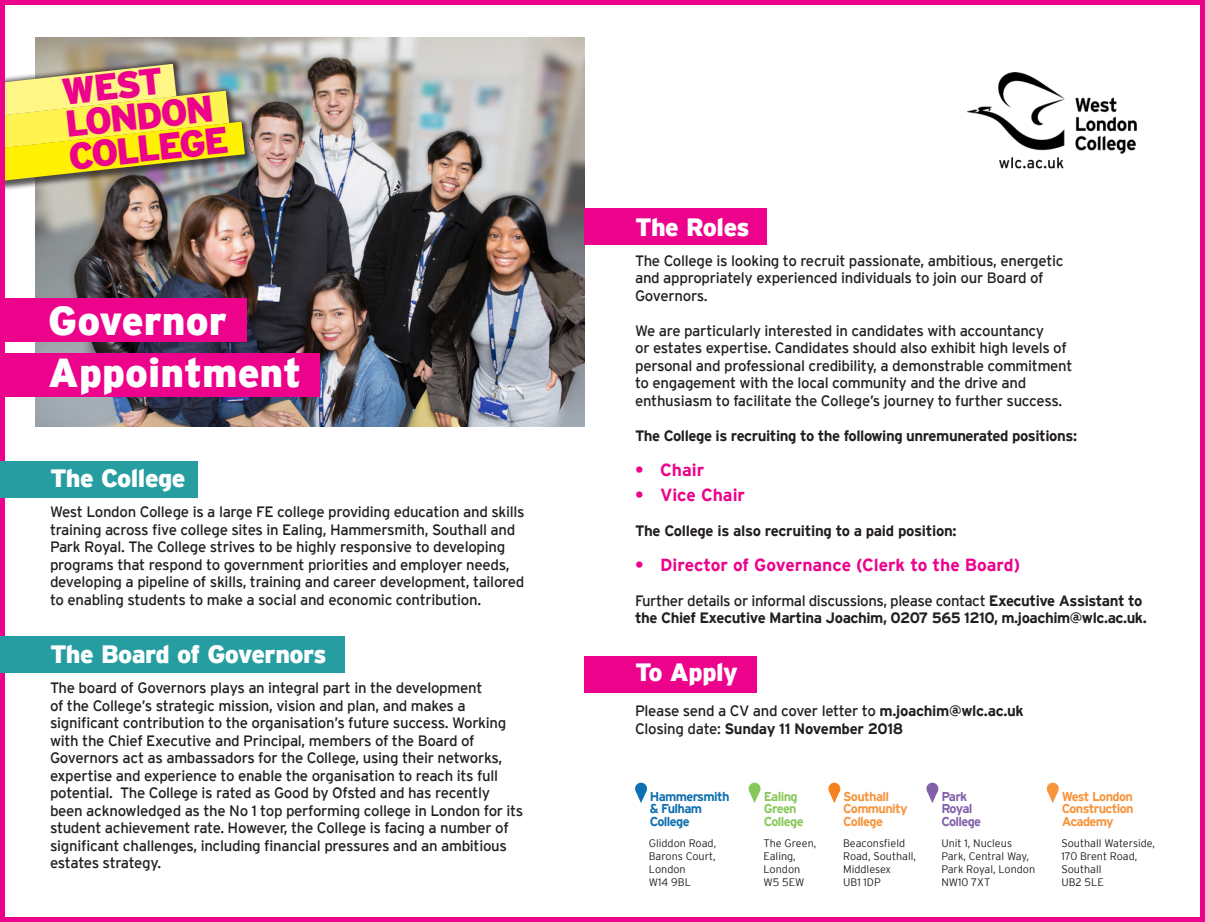
<style>
.page{position:relative;width:1205px;height:922px;background:#fff}
.page>*{position:absolute;margin:0;border:0;box-sizing:border-box;transform-origin:0 0}
.t1{font:900 40.25px/51.8px "Interstate";color:#fff}
.t2{font:900 37px "Interstate";color:#ed028c}
.t3{font:900 25px "Interstate";letter-spacing:-.02em;color:#fff}
.t4{font:700 17.5px "Interstate";color:#ed028c}
.t5{font:15px/17.5px "Interstate";letter-spacing:-.02em;color:#231f20}
.t6{font:700 15px/17.5px "Interstate";letter-spacing:-.03em;color:#231f20}
.t7{font:700 12.75px/12.8px "Interstate";letter-spacing:-.05em;color:#f7943c}
.t8{font:700 12.75px/12.8px "Interstate";letter-spacing:-.05em;color:#0e70b0}
.t9{font:700 12.75px/12.8px "Interstate";letter-spacing:-.05em;color:#88c75a}
.t10{font:700 12.75px "Interstate";letter-spacing:-.05em;color:#8361aa}
.t11{font:300 10.75px/13px "Interstate";color:#231f20}
.s1{font-weight:400}
.s2{font-weight:700}
</style>
<div class="page">
<img style="left:35px;top:37px;width:550px;height:390px">
<div style="left:0;top:57px;width:254px;height:134px;background:#231f20;opacity:.75"></div>
<img style="left:6px;top:64px;width:239px;height:117px">
<img style="left:967px;top:73px;width:170px;height:96px">
<div style="left:635px;top:782px;width:12px;height:12px;background:#0e70b0;border-radius:50%"></div>
<svg style="left:635px;top:790px;width:11px;height:13px"></svg>
<div style="left:748px;top:782px;width:12px;height:12px;background:#88c75a;border-radius:50%"></div>
<svg style="left:749px;top:790px;width:11px;height:13px"></svg>
<div style="left:828px;top:782px;width:12px;height:12px;background:#f58220;border-radius:50%"></div>
<svg style="left:829px;top:790px;width:11px;height:13px"></svg>
<div style="left:926px;top:782px;width:12px;height:12px;background:#8361aa;border-radius:50%"></div>
<svg style="left:927px;top:790px;width:11px;height:13px"></svg>
<div style="left:1047px;top:782px;width:11px;height:12px;background:#f7943c;border-radius:50%"></div>
<svg style="left:1047px;top:790px;width:11px;height:13px"></svg>
<div style="left:0;top:0;width:1205px;height:921px;border:5px solid #ed028c"></div>
<div style="left:0;top:352px;width:320px;height:44px;background:#ed028c"></div>
<div style="left:0;top:298px;width:246px;height:44px;background:#ed028c"></div>
<div style="left:585px;top:656px;width:172px;height:36px;background:#ed028c"></div>
<div style="left:585px;top:209px;width:182px;height:36px;background:#ed028c"></div>
<div style="left:0;top:636px;width:344px;height:36px;background:#269ea1"></div>
<div style="left:0;top:461px;width:198px;height:36px;background:#269ea1"></div>
<p class="t2" style="left:60px;top:72px;width:103px;rotate:-6deg">WEST</p>
<p class="t2" style="left:63px;top:105px;width:151px;rotate:-6deg">LONDON</p>
<p class="t2" style="left:67px;top:137px;width:162px;rotate:-6deg">COLLEGE</p>
<p class="t1" style="left:48px;top:295px;width:255px">Governor<br>Appointment</p>
<p class="t3" style="left:50px;top:465px;width:137px">The College</p>
<p class="t5" style="left:50px;top:503px;width:476px">West London College is a large FE college providing education and skills training across five college sites in Ealing, Hammersmith, Southall and Park Royal. The College strives to be highly responsive to developing programs that respond to government priorities and employer needs, developing a pipeline of skills, training and career development, tailored to enabling students to make a social and economic contribution.</p>
<p class="t3" style="left:50px;top:641px;width:278px">The Board of Governors</p>
<p class="t5" style="left:50px;top:679px;width:475px">The board of Governors plays an integral part in the development<br>of the College’s strategic mission, vision and plan, and makes a significant contribution to the organisation’s future success. Working with the Chief Executive and Principal, members of the Board of Governors act as ambassadors for the College, using their networks, expertise and experience to enable the organisation to reach its full potential. The College is rated as Good by Ofsted and has recently been acknowledged as the No 1 top performing college in London for its student achievement rate. However, the College is facing a number of significant challenges, including financial pressures and an ambitious estates strategy.</p>
<p class="t3" style="left:635px;top:213px;width:116px">The Roles</p>
<p class="t5" style="left:635px;top:251px;width:430px">The College is looking to recruit passionate, ambitious, energetic</p>
<p class="t5" style="left:635px;top:269px;width:410px">and appropriately experienced individuals to join our Board of</p>
<p class="t5" style="left:635px;top:286px;width:74px">Governors.</p>
<p class="t5" style="left:635px;top:321px;width:411px">We are particularly interested in candidates with accountancy</p>
<p class="t5" style="left:635px;top:339px;width:439px">or estates expertise. Candidates should also exhibit high levels of personal and professional credibility, a demonstrable commitment</p>
<p class="t5" style="left:635px;top:374px;width:393px">to engagement with the local community and the drive and</p>
<p class="t5" style="left:635px;top:391px;width:429px">enthusiasm to facilitate the College’s journey to further success.</p>
<p class="t6" style="left:635px;top:426px;width:443px">The College is recruiting to the following unremunerated positions:</p>
<p class="t4" style="left:635px;top:460px;width:71px">• Chair</p>
<p class="t4" style="left:635px;top:485px;width:111px">• Vice Chair</p>
<p class="t6" style="left:635px;top:521px;width:323px">The College is also recruiting to a paid position:</p>
<p class="t4" style="left:635px;top:555px;width:386px">• Director of Governance (Clerk to the Board)</p>
<p class="t6" style="left:635px;top:591px;width:513px"><span class="s1">Further details or informal discussions, please contact</span> Executive Assistant to the Chief Executive Martina Joachim, 0207 565 1210, m.joachim@wlc.ac.uk.</p>
<p class="t3" style="left:635px;top:658px;width:104px">To Apply</p>
<p class="t5" style="left:635px;top:701px;width:390px">Please send a CV and cover letter to <span class="s2">m.joachim@wlc.ac.uk</span></p>
<p class="t6" style="left:635px;top:719px;width:270px"><span class="s1">Closing date:</span> Sunday 11 November 2018</p>
<p class="t8" style="left:650px;top:789px;width:81px">Hammersmith &amp; Fulham<br>College</p>
<p class="t11" style="left:649px;top:836px;width:69px">Gliddon Road,</p>
<p class="t11" style="left:649px;top:849px;width:68px">Barons Court,</p>
<p class="t11" style="left:649px;top:863px;width:38px">London</p>
<p class="t11" style="left:649px;top:876px;width:43px">W14 9BL</p>
<p class="t9" style="left:764px;top:789px;width:35px">Ealing<br>Green</p>
<p class="t9" style="left:764px;top:815px;width:41px">College</p>
<p class="t11" style="left:763px;top:836px;width:54px">The Green,</p>
<p class="t11" style="left:763px;top:849px;width:34px">Ealing,</p>
<p class="t11" style="left:763px;top:863px;width:38px">London</p>
<p class="t11" style="left:763px;top:876px;width:42px">W5 5EW</p>
<p class="t7" style="left:843px;top:789px;width:66px">Southall<br>Community<br>College</p>
<p class="t11" style="left:843px;top:836px;width:63px">Beaconsfield</p>
<p class="t11" style="left:843px;top:849px;width:75px">Road, Southall,</p>
<p class="t11" style="left:843px;top:863px;width:49px">Middlesex</p>
<p class="t11" style="left:843px;top:876px;width:39px">UB1 1DP</p>
<p class="t10" style="left:941px;top:788px;width:27px">Park</p>
<p class="t10" style="left:941px;top:801px;width:33px">Royal</p>
<p class="t10" style="left:941px;top:814px;width:41px">College</p>
<p class="t11" style="left:941px;top:836px;width:89px">Unit 1, Nucleus<br>Park, Central Way,</p>
<p class="t11" style="left:941px;top:863px;width:95px">Park Royal, London<br>NW10 7XT</p>
<p class="t7" style="left:1061px;top:789px;width:73px;text-align:justify">West London Construction Academy</p>
<p class="t11" style="left:1061px;top:836px;width:95px">Southall Waterside,</p>
<p class="t11" style="left:1061px;top:849px;width:77px">170 Brent Road,</p>
<p class="t11" style="left:1061px;top:863px;width:42px">Southall</p>
<p class="t11" style="left:1061px;top:876px;width:44px">UB2 5LE</p>
</div>
